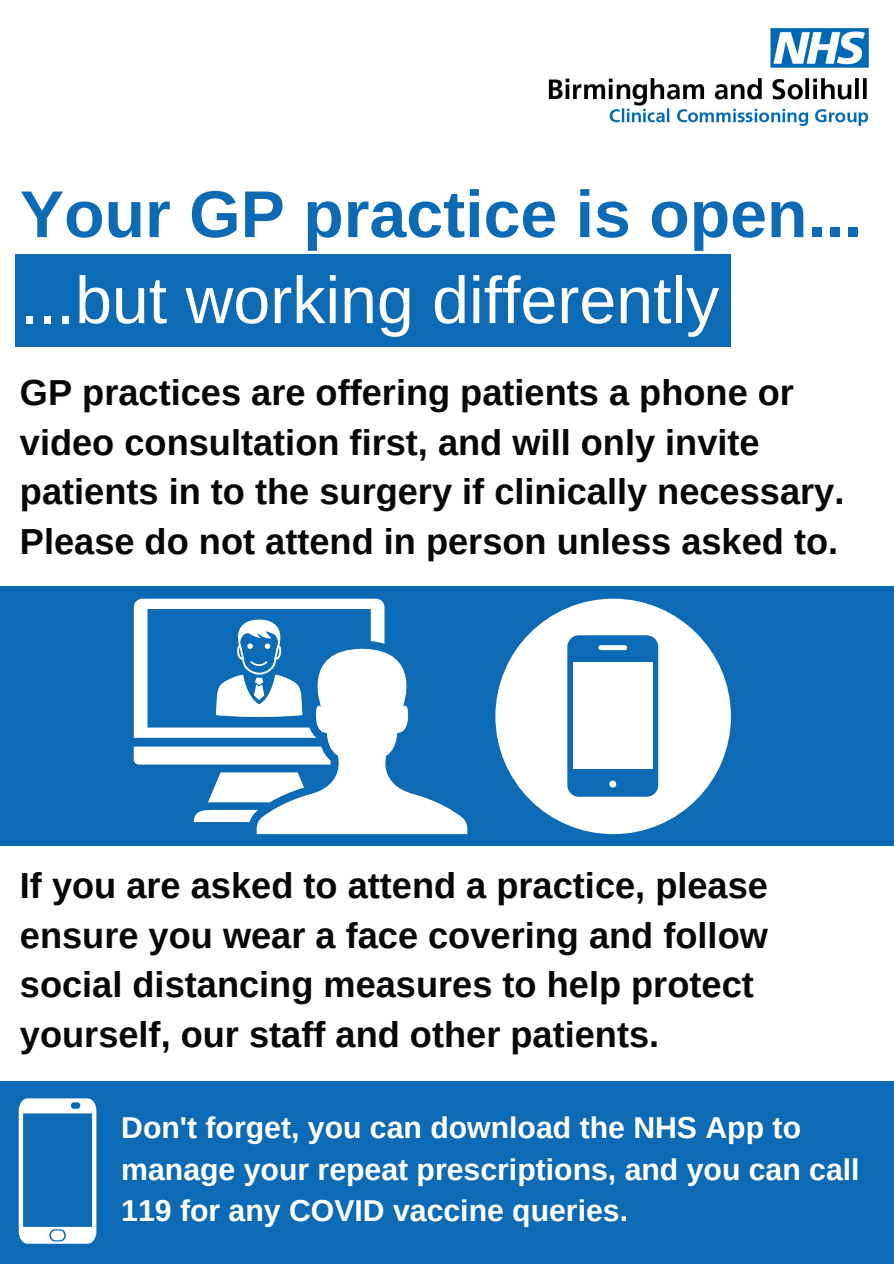
<style>
.page{position:relative;width:894px;height:1264px;background:#fff}
.page>*{position:absolute;margin:0;border:0;box-sizing:border-box;transform-origin:0 0}
.t1{font:66.15px "Arimo";color:#fff}
.t2{font:700 66.15px "Arimo";color:#0d6ab4}
.t3{font:700 36.15px/49.5px "Arimo";color:#070707}
.t4{font:700 30.15px/41.7px "Arimo";color:#fff}
</style>
<div class="page">
<img style="left:548px;top:28px;width:320px;height:98px">
<div style="left:15px;top:254px;width:715px;height:93px;background:#0d6ab4"></div>
<div style="left:0;top:1081px;width:893px;height:182px;background:#0d6ab4"></div>
<svg style="left:19px;top:1098px;width:77px;height:145px"></svg>
<div style="left:51px;top:1230px;width:13px;height:10px;background:#fff;border-radius:5px"></div>
<div style="left:0;top:586px;width:893px;height:259px;background:#0d6ab4"></div>
<svg style="left:134px;top:598px;width:333px;height:236px"></svg>
<svg style="left:495px;top:598px;width:235px;height:236px;fill:#fff"></svg>
<p class="t2" style="left:20px;top:177px;width:843px">Your GP practice is open...</p>
<p class="t1" style="left:20px;top:263px;width:700px">...but working differently</p>
<p class="t3" style="left:20px;top:367px;width:825px">GP practices are offering patients a phone or video consultation first, and will only invite patients in to the surgery if clinically necessary.<br>Please do not attend in person unless asked to.</p>
<p class="t3" style="left:20px;top:860px;width:749px">If you are asked to attend a practice, please ensure you wear a face covering and follow social distancing measures to help protect yourself, our staff and other patients.</p>
<p class="t4" style="left:121px;top:1106px;width:739px">Don't forget, you can download the NHS App to manage your repeat prescriptions, and you can call<br>119 for any COVID vaccine queries.</p>
</div>
